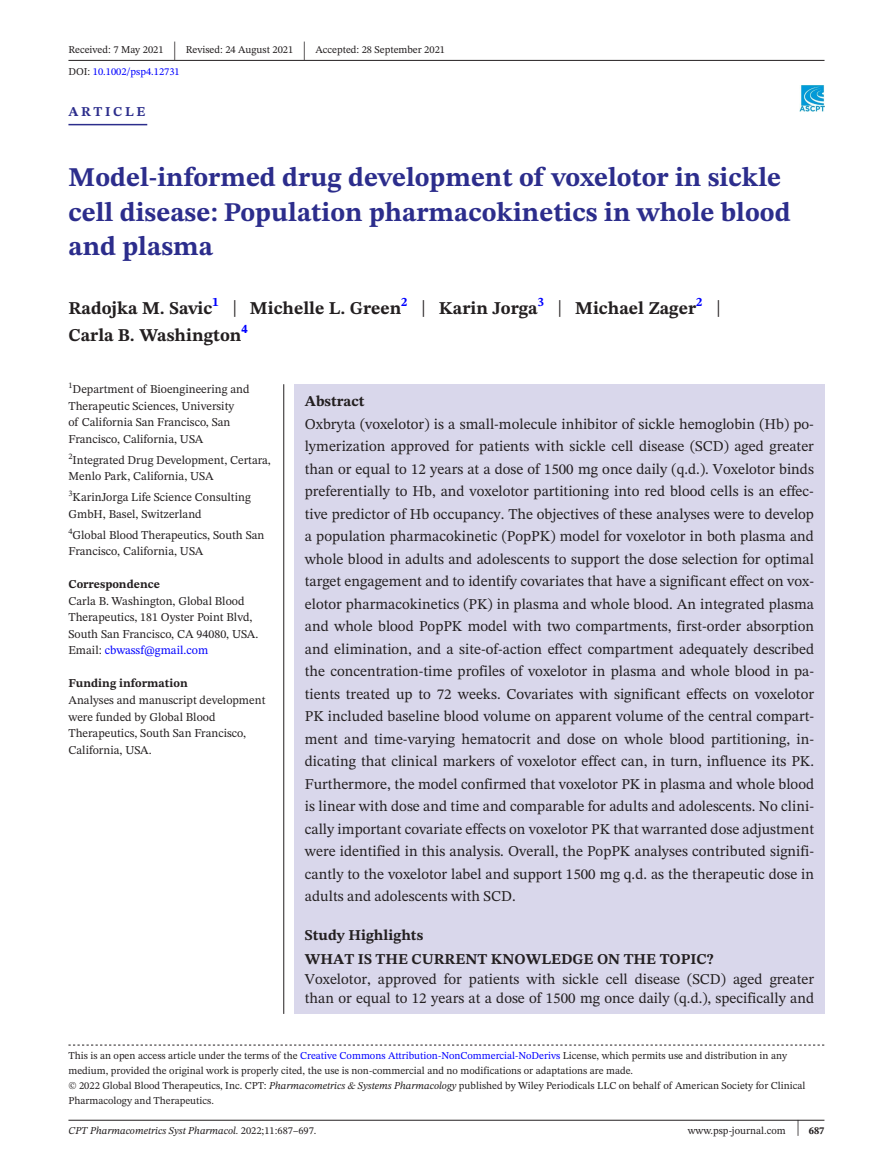
<style>
.page{position:relative;width:893px;height:1174px;background:#fff}
.page>*{position:absolute;margin:0;border:0;box-sizing:border-box;transform-origin:0 0}
.t1{font:700 27px/34.5px "STIX Two Text";color:#2c2d8c}
.t2{font:25.65px "STIX Two Text";color:#231f20;scale:.49 1}
.t3{font:700 18px/27px "STIX Two Text";color:#231f20}
.t4{font:15px/22.5px "STIX Two Text";color:#231f20;text-align:justify}
.t5{font:700 15px/24px "STIX Two Text";color:#231f20}
.t6{font:700 13.5px "STIX Two Text";letter-spacing:.2em;color:#2c2d8c}
.t7{font:12px/16.5px "STIX Two Text";color:#231f20}
.t8{font:700 12px "STIX Two Text";color:#231f20}
.t9{font:10.5px/15px "STIX Two Text";color:#231f20}
.t10{font:italic 10.5px "STIX Two Text";color:#231f20}
.t11{font:10.5px "STIX Two Text";color:#00f}
.s1{color:#231f20}
.s2{font-weight:400;font-size:23.4px}
.s3{color:#00f}
.s4{font-style:italic}
.s5{font-style:normal}
.s6{font-size:22.2px}
.s7{font-weight:700}
</style>
<div class="page">
<hr style="left:68px;top:1119px;width:756px;height:1px;background:#231f20">
<img style="left:799px;top:85px;width:25px;height:26px">
<hr style="left:68px;top:60px;width:756px;height:1px;background:#231f20">
<hr style="left:68px;top:124px;width:79px;height:1px;background:#2c2d8c">
<svg style="left:68px;top:1044px;width:756px;height:1px"></svg>
<div style="left:294px;top:384px;width:530px;height:630px;background:#d9d7eb"></div>
<hr style="left:283px;top:384px;width:1px;height:630px;background:#231f20">
<p class="t9" style="left:68px;top:42px;width:97px">Received: 7 May 2021</p>
<h2 class="t2" style="left:173px;top:32px;width:8px">|</h2>
<p class="t9" style="left:186px;top:42px;width:109px">Revised: 24 August 2021</p>
<h2 class="t2" style="left:303px;top:32px;width:8px">|</h2>
<p class="t9" style="left:315px;top:42px;width:131px">Accepted: 28 September 2021</p>
<p class="t11" style="left:68px;top:64px;width:113px"><span class="s1">DOI:</span> 10.1002/psp4.12731</p>
<p class="t6" style="left:68px;top:101px;width:79px">ARTICLE</p>
<h1 class="t1" style="left:68px;top:161px;width:724px">Model--informed drug development of voxelotor in sickle cell disease: Population pharmacokinetics in whole blood and plasma</h1>
<p class="t3" style="left:68px;top:295px;width:654px">Radojka M. Savic<sup>1</sup> <span class="s2">|</span> Michelle L. Green<sup>2</sup> <span class="s2">|</span> Karin Jorga<sup>3</sup> <span class="s2">|</span> Michael Zager<sup>2</sup> <span class="s2">|<br></span>Carla B. Washington<sup>4</sup></p>
<p class="t7" style="left:68px;top:381px;width:183px"><sup>1</sup>Department of Bioengineering and Therapeutic Sciences, University<br>of California San Francisco, San Francisco, California, USA</p>
<p class="t7" style="left:68px;top:451px;width:204px"><sup>2</sup>Integrated Drug Development, Certara,<br>Menlo Park, California, USA</p>
<p class="t7" style="left:68px;top:489px;width:184px"><sup>3</sup>KarinJorga Life Science Consulting<br>GmbH, Basel, Switzerland</p>
<p class="t7" style="left:68px;top:526px;width:197px"><sup>4</sup>Global Blood Therapeutics, South San<br>Francisco, California, USA</p>
<p class="t8" style="left:68px;top:576px;width:93px">Correspondence</p>
<p class="t7" style="left:68px;top:592px;width:192px">Carla B. Washington, Global Blood Therapeutics, 181 Oyster Point Blvd, South San Francisco, CA 94080, USA.<br>Email: <span class="s3">cbwassf@gmail.com</span></p>
<p class="t8" style="left:68px;top:675px;width:121px">Funding information</p>
<p class="t7" style="left:68px;top:691px;width:198px">Analyses and manuscript development were funded by Global Blood<br>Therapeutics, South San Francisco,<br>California, USA.</p>
<p class="t5" style="left:305px;top:389px;width:61px">Abstract</p>
<p class="t4" style="left:305px;top:412px;width:511px">Oxbryta (voxelotor) is a small-molecule inhibitor of sickle hemoglobin (Hb) po&shy;lymerization approved for patients with sickle cell disease (SCD) aged greater than or equal to 12 years at a dose of 1500 mg once daily (q.d.). Voxelotor binds preferentially to Hb, and voxelotor partitioning into red blood cells is an effec&shy;tive predictor of Hb occupancy. The objectives of these analyses were to develop a population pharmacokinetic (PopPK) model for voxelotor in both plasma and whole blood in adults and adolescents to support the dose selection for optimal target engagement and to identify covariates that have a significant effect on vox&shy;elotor pharmacokinetics (PK) in plasma and whole blood. An integrated plasma and whole blood PopPK model with two compartments, first-order absorption and elimination, and a site-of-action effect compartment adequately described the concentration-time profiles of voxelotor in plasma and whole blood in pa&shy;tients treated up to 72 weeks. Covariates with significant effects on voxelotor PK included baseline blood volume on apparent volume of the central compart&shy;ment and time-varying hematocrit and dose on whole blood partitioning, in&shy;dicating that clinical markers of voxelotor effect can, in turn, influence its PK.<br>Furthermore, the model confirmed that voxelotor PK in plasma and whole blood is linear with dose and time and comparable for adults and adolescents. No clini&shy;cally important covariate effects on voxelotor PK that warranted dose adjustment were identified in this analysis. Overall, the PopPK analyses contributed signifi&shy;cantly to the voxelotor label and support 1500 mg q.d. as the therapeutic dose in adults and adolescents with SCD.</p>
<p class="t5" style="left:305px;top:923px;width:410px">Study Highlights<br>WHAT IS THE CURRENT KNOWLEDGE ON THE TOPIC?</p>
<p class="t4" style="left:305px;top:969px;width:511px;line-height:19.5px">Voxelotor, approved for patients with sickle cell disease (SCD) aged greater than or equal to 12 years at a dose of 1500 mg once daily (q.d.), specifically and</p>
<p class="t9" style="left:68px;top:1048px;width:739px">This is an open access article under the terms of the <span class="s3">Creative Commons Attribution-NonCommercial-NoDerivs</span> License, which permits use and distribution in any medium, provided the original work is properly cited, the use is non-commercial and no modifications or adaptations are made.<br>© 2022 Global Blood Therapeutics, Inc. CPT: <span class="s4">Pharmacometrics &amp; Systems Pharmacology</span> published by Wiley Periodicals LLC on behalf of American Society for Clinical Pharmacology and Therapeutics.</p>
<p class="t10" style="left:68px;top:1123px;width:250px">CPT Pharmacometrics Syst Pharmacol. <span class="s5">2022;11:687–697.</span></p>
<p class="t9" style="left:688px;top:1123px;width:138px">www.psp-journal.com <span class="s6">|</span> <span class="s7">687</span></p>
</div>
